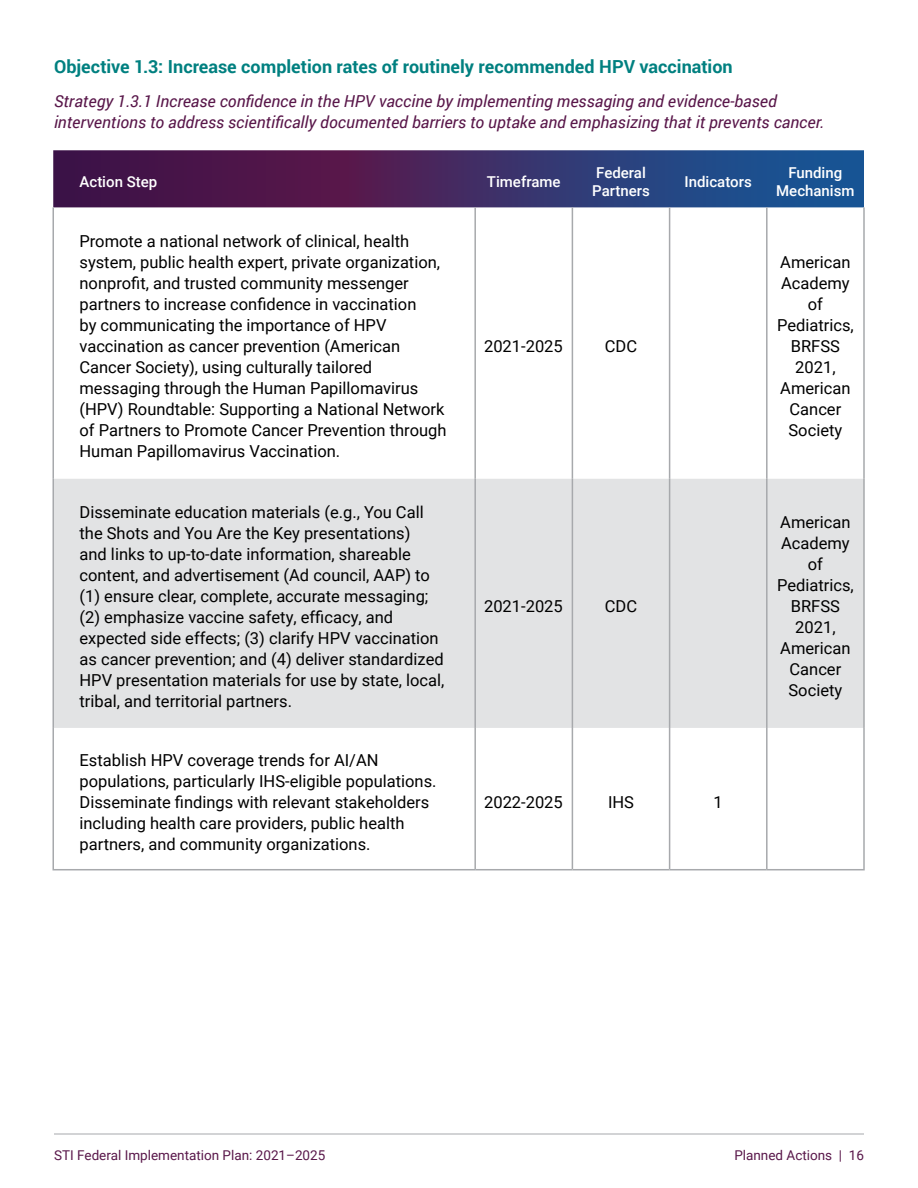
<style>
.page{position:relative;width:918px;height:1188px;background:#fff}
.page>*{position:absolute;margin:0;border:0;box-sizing:border-box;transform-origin:0 0}
.t1{font:700 18px "Roboto";color:#008080}
.t2{font:16.5px/21px "Roboto";color:#000}
.t3{font:italic 16.5px/21px "Roboto";color:#59174a}
.t4{font:500 15px/18px "Roboto";color:#fff;text-align:center}
.t5{font:13.5px "Roboto";color:#59174a}
</style>
<div class="page">
<hr style="left:54px;top:1134px;width:810px;height:1px;background:#a7a9ac">
<svg style="left:53px;top:150px;width:811px;height:57px;background:#3a2e67"></svg>
<div style="left:54px;top:479px;width:809px;height:249px;background:#e2e3e4"></div>
<hr style="left:52px;top:207px;width:2px;height:272px;background:#a7a9ac">
<hr style="left:474px;top:207px;width:2px;height:272px;background:#a7a9ac">
<hr style="left:572px;top:207px;width:1px;height:272px;background:#a7a9ac">
<hr style="left:669px;top:207px;width:1px;height:272px;background:#a7a9ac">
<hr style="left:766px;top:207px;width:2px;height:272px;background:#a7a9ac">
<hr style="left:863px;top:207px;width:2px;height:272px;background:#a7a9ac">
<hr style="left:52px;top:479px;width:2px;height:249px;background:#a7a9ac">
<hr style="left:474px;top:479px;width:2px;height:249px;background:#a7a9ac">
<hr style="left:572px;top:479px;width:1px;height:249px;background:#a7a9ac">
<hr style="left:669px;top:479px;width:1px;height:249px;background:#a7a9ac">
<hr style="left:766px;top:479px;width:2px;height:249px;background:#a7a9ac">
<hr style="left:863px;top:479px;width:2px;height:249px;background:#a7a9ac">
<hr style="left:52px;top:728px;width:2px;height:141px;background:#a7a9ac">
<hr style="left:474px;top:728px;width:2px;height:141px;background:#a7a9ac">
<hr style="left:572px;top:728px;width:1px;height:141px;background:#a7a9ac">
<hr style="left:669px;top:728px;width:1px;height:141px;background:#a7a9ac">
<hr style="left:766px;top:728px;width:2px;height:141px;background:#a7a9ac">
<hr style="left:863px;top:728px;width:2px;height:141px;background:#a7a9ac">
<hr style="left:52px;top:869px;width:423px;height:1px;background:#a7a9ac">
<hr style="left:475px;top:869px;width:97px;height:1px;background:#a7a9ac">
<hr style="left:572px;top:869px;width:98px;height:1px;background:#a7a9ac">
<hr style="left:670px;top:869px;width:97px;height:1px;background:#a7a9ac">
<hr style="left:767px;top:869px;width:98px;height:1px;background:#a7a9ac">
<h4 class="t1" style="left:54px;top:54px;width:680px">Objective 1.3: Increase completion rates of routinely recommended HPV vaccination</h4>
<h5 class="t3" style="left:54px;top:90px;width:772px">Strategy 1.3.1 Increase confidence in the HPV vaccine by implementing messaging and evidence-based interventions to address scientifically documented barriers to uptake and emphasizing that it prevents cancer.</h5>
<p class="t4" style="left:80px;top:172px;width:79px">Action Step</p>
<p class="t4" style="left:487px;top:172px;width:75px">Timeframe</p>
<p class="t4" style="left:596px;top:163px;width:51px">Federal</p>
<p class="t4" style="left:592px;top:181px;width:59px">Partners</p>
<p class="t2" style="left:80px;top:230px;width:369px">Promote a national network of clinical, health system, public health expert, private organization, nonprofit, and trusted community messenger partners to increase confidence in vaccination<br>by communicating the importance of HPV vaccination as cancer prevention (American Cancer Society), using culturally tailored messaging through the Human Papillomavirus (HPV) Roundtable: Supporting a National Network of Partners to Promote Cancer Prevention through Human Papillomavirus Vaccination.</p>
<p class="t2" style="left:80px;top:501px;width:352px">Disseminate education materials (e.g., You Call the Shots and You Are the Key presentations) and links to up-to-date information, shareable content, and advertisement (Ad council, AAP) to</p>
<p class="t2" style="left:80px;top:585px;width:350px">(1) ensure clear, complete, accurate messaging;</p>
<p class="t2" style="left:80px;top:606px;width:361px">(2) emphasize vaccine safety, efficacy, and expected side effects; (3) clarify HPV vaccination</p>
<p class="t2" style="left:80px;top:648px;width:366px">as cancer prevention; and (4) deliver standardized</p>
<p class="t2" style="left:80px;top:669px;width:366px">HPV presentation materials for use by state, local, tribal, and territorial partners.</p>
<p class="t2" style="left:484px;top:335px;width:80px">2021-2025</p>
<p class="t2" style="left:605px;top:335px;width:34px">CDC</p>
<p class="t2" style="left:484px;top:595px;width:80px">2021-2025</p>
<p class="t2" style="left:605px;top:595px;width:34px">CDC</p>
<p class="t4" style="left:685px;top:172px;width:69px">Indicators</p>
<p class="t4" style="left:776px;top:163px;width:80px">Funding<br>Mechanism</p>
<p class="t2" style="left:777px;top:251px;width:78px;text-align:center">American<br>Academy of<br>Pediatrics,<br>BRFSS<br>2021,<br>American<br>Cancer<br>Society</p>
<p class="t2" style="left:777px;top:511px;width:78px;text-align:center">American<br>Academy of<br>Pediatrics,<br>BRFSS<br>2021,<br>American<br>Cancer<br>Society</p>
<p class="t2" style="left:80px;top:749px;width:359px">Establish HPV coverage trends for AI/AN populations, particularly IHS-eligible populations.<br>Disseminate findings with relevant stakeholders including health care providers, public health partners, and community organizations.</p>
<p class="t2" style="left:484px;top:791px;width:80px">2022-2025</p>
<p class="t2" style="left:608px;top:791px;width:28px">IHS</p>
<p class="t2" style="left:714px;top:791px;width:11px">1</p>
<p class="t5" style="left:54px;top:1146px;width:273px">STI Federal Implementation Plan: 2021–2025</p>
<p class="t5" style="left:734px;top:1146px;width:131px">Planned Actions | 16</p>
</div>
